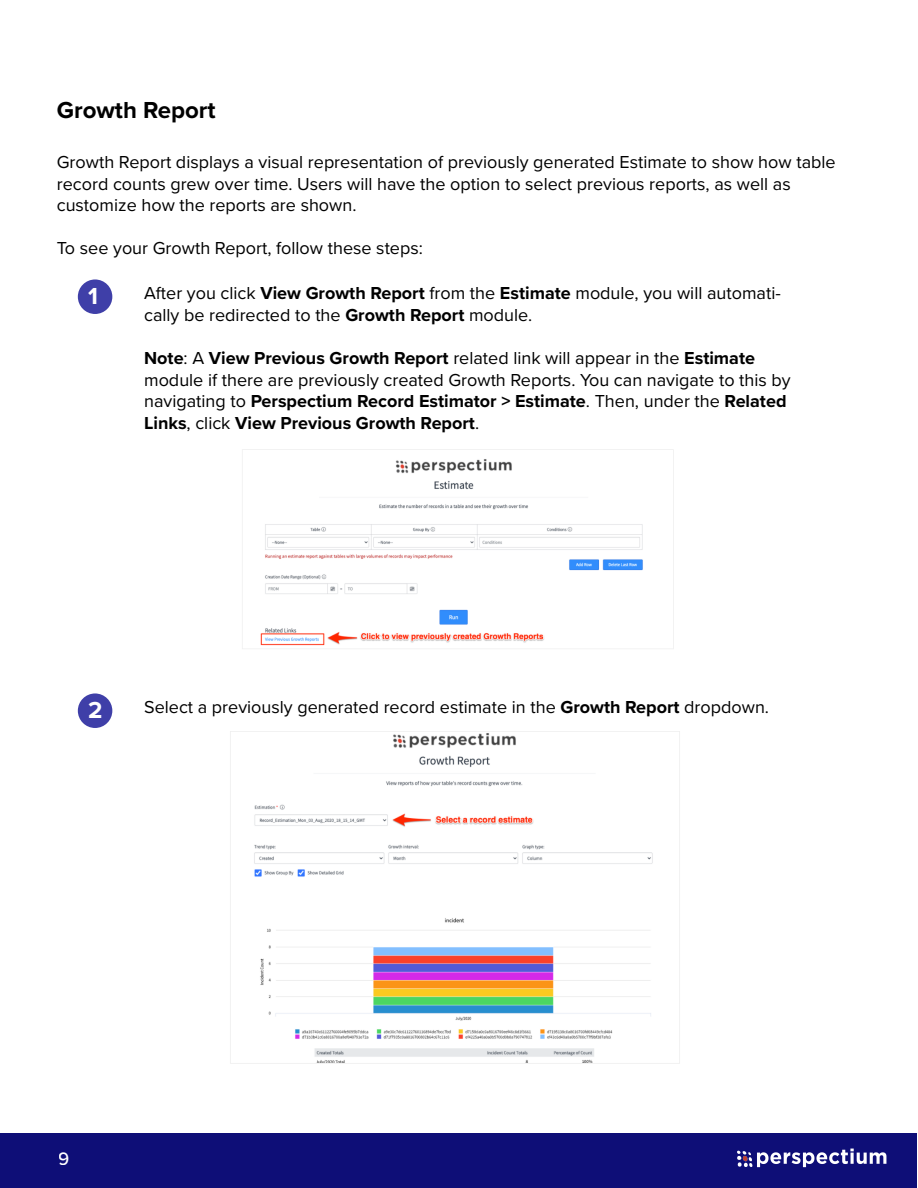
<style>
.page{position:relative;width:918px;height:1188px;background:#fff}
.page>*{position:absolute;margin:0;border:0;box-sizing:border-box;transform-origin:0 0}
.t1{font:700 24px "Proxima Nova";color:#000}
.t2{font:700 24px "Proxima Nova";color:#fff}
.t3{font:500 18.75px "Proxima Nova";color:#fff}
.t4{font:18px/21.6px "Proxima Nova";color:#000}
.s1{font-weight:700}
</style>
<div class="page">
<div style="left:0;top:1134px;width:916px;height:54px;background:#0e0e77"></div>
<img style="left:738px;top:1148px;width:149px;height:20px">
<div style="left:78px;top:279px;width:34px;height:35px;background:#3f3fa8;border-radius:50%"></div>
<img style="left:242px;top:449px;width:432px;height:200px">
<div style="left:78px;top:693px;width:34px;height:35px;background:#3f3fa8;border-radius:50%"></div>
<img style="left:230px;top:731px;width:450px;height:333px">
<h1 class="t1" style="left:57px;top:92px;width:160px">Growth Report</h1>
<p class="t4" style="left:57px;top:150px;width:780px">Growth Report displays a visual representation of previously generated Estimate to show how table record counts grew over time. Users will have the option to select previous reports, as well as customize how the reports are shown.</p>
<p class="t4" style="left:57px;top:237px;width:368px">To see your Growth Report, follow these steps:</p>
<p class="t4" style="left:144px;top:282px;width:638px">After you click <span class="s1">View Growth Report</span> from the <span class="s1">Estimate</span> module, you will automati&shy;cally be redirected to the <span class="s1">Growth Report</span> module.</p>
<p class="t4" style="left:144px;top:347px;width:648px"><span class="s1">Note</span>: A <span class="s1">View Previous Growth Report</span> related link will appear in the <span class="s1">Estimate </span>module if there are previously created Growth Reports. You can navigate to this by navigating to <span class="s1">Perspectium Record Estimator &gt; Estimate</span>. Then, under the <span class="s1">Related Links</span>, click <span class="s1">View Previous Growth Report</span>.</p>
<h1 class="t2" style="left:88px;top:278px;width:11px">1</h1>
<h1 class="t2" style="left:88px;top:692px;width:16px">2</h1>
<p class="t4" style="left:144px;top:696px;width:626px">Select a previously generated record estimate in the <span class="s1">Growth Report</span> dropdown.</p>
<p class="t3" style="left:59px;top:1145px;width:13px">9</p>
</div>
